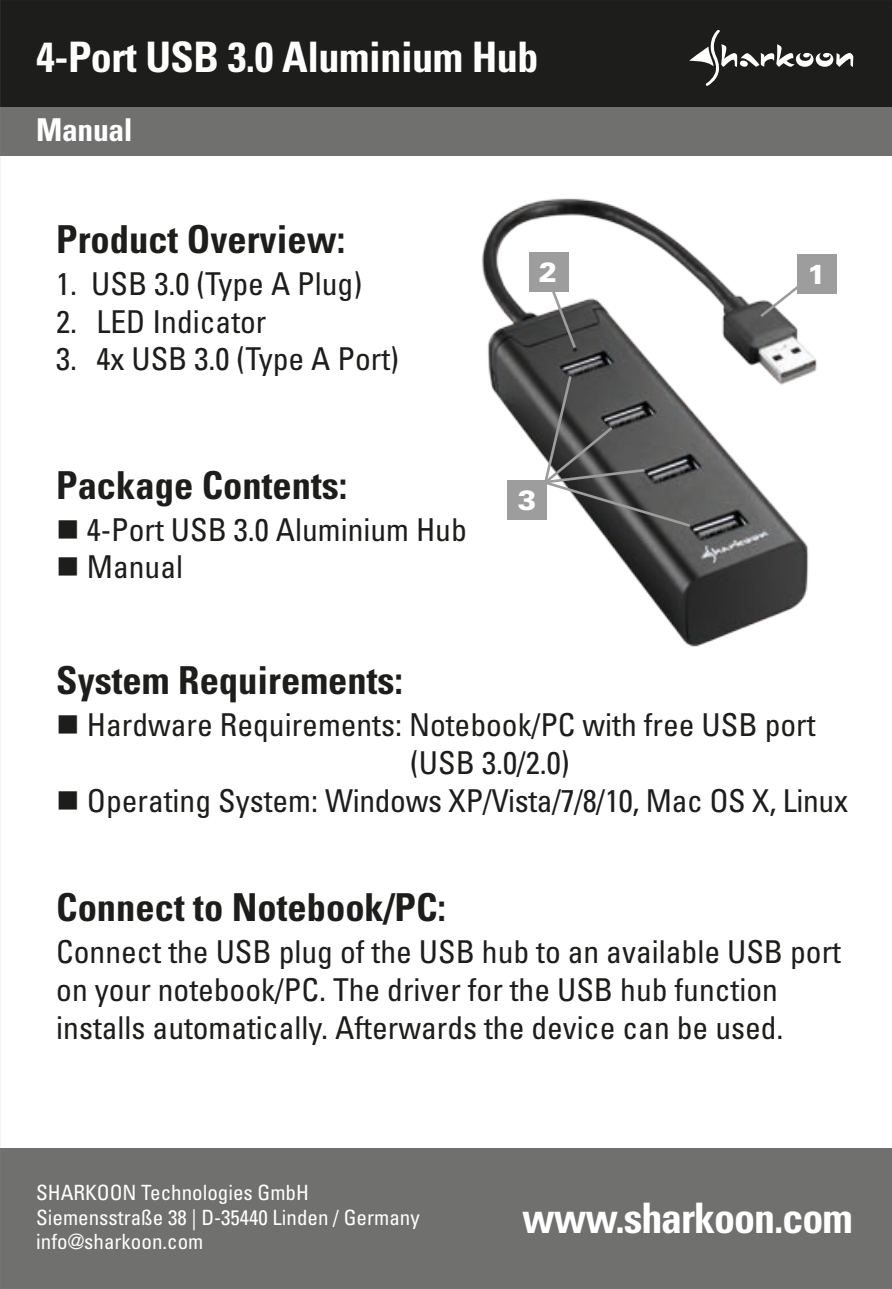
<style>
.page{position:relative;width:892px;height:1289px;background:#fff}
.page>*{position:absolute;margin:0;border:0;box-sizing:border-box;transform-origin:0 0}
.t1{font:700 condensed 42px "Univers";letter-spacing:-.01em;color:#fff}
.t2{font:700 condensed 38.5px "Univers";color:#1d1d1b}
.t3{font:condensed 31.5px/37.8px "Univers";color:#1d1d1b}
.t4{font:700 condensed 31.5px "Univers";letter-spacing:-.01em;color:#fff}
.t5{font:900 27.65px "Univers";color:#fff}
.t6{font:condensed 21px/24.5px "Univers";color:#fff}
</style>
<div class="page">
<div style="left:0;top:101px;width:891px;height:55px;background:#70706f"></div>
<div style="left:0;top:0;width:891px;height:106px;background:#1d1d1b"></div>
<svg style="left:689px;top:30px;width:163px;height:56px"></svg>
<img style="left:482px;top:198px;width:355px;height:449px">
<div style="left:796px;top:254px;width:40px;height:40px;background:#9d9d9d"></div>
<div style="left:528px;top:252px;width:40px;height:40px;background:#9d9d9d"></div>
<div style="left:507px;top:480px;width:40px;height:40px;background:#9d9d9d"></div>
<svg style="left:541px;top:373px;width:152px;height:156px;background:#666"></svg>
<svg style="left:549px;top:286px;width:29px;height:65px"></svg>
<svg style="left:757px;top:278px;width:51px;height:42px"></svg>
<div style="left:0;top:1148px;width:891px;height:140px;background:#70706f"></div>
<h1 class="t1" style="left:36px;top:31px;width:503px">4-Port USB 3.0 Aluminium Hub</h1>
<p class="t4" style="left:36px;top:111px;width:98px">Manual</p>
<p class="t2" style="left:56px;top:215px;width:290px">Product Overview:</p>
<p class="t3" style="left:56px;top:264px;width:307px">1. USB 3.0 (Type A Plug)</p>
<p class="t3" style="left:56px;top:302px;width:211px">2. LED Indicator</p>
<p class="t3" style="left:56px;top:340px;width:344px">3. 4x USB 3.0 (Type A Port)</p>
<p class="t2" style="left:56px;top:461px;width:292px">Package Contents:</p>
<p class="t3" style="left:56px;top:510px;width:412px">■ 4-Port USB 3.0 Aluminium Hub</p>
<p class="t3" style="left:56px;top:548px;width:128px">■ Manual</p>
<p class="t5" style="left:538px;top:254px;width:20px">2</p>
<p class="t5" style="left:807px;top:256px;width:20px">1</p>
<p class="t5" style="left:517px;top:482px;width:20px">3</p>
<p class="t2" style="left:56px;top:656px;width:348px">System Requirements:</p>
<p class="t3" style="left:410px;top:705px;width:406px;text-indent:-354px">■ Hardware Requirements: Notebook/PC with free USB port (USB 3.0/2.0)</p>
<p class="t3" style="left:56px;top:781px;width:793px">■ Operating System: Windows XP/Vista/7/8/10, Mac OS X, Linux</p>
<p class="t2" style="left:56px;top:883px;width:391px">Connect to Notebook/PC:</p>
<p class="t3" style="left:56px;top:932px;width:785px">Connect the USB plug of the USB hub to an available USB port on your notebook/PC. The driver for the USB hub function installs automatically. Afterwards the device can be used.</p>
<p class="t6" style="left:36px;top:1180px;width:385px">SHARKOON Technologies GmbH<br>Siemensstraße 38 | D-35440 Linden / Germany info@sharkoon.com</p>
<h1 class="t1" style="left:522px;top:1192px;width:332px">www.sharkoon.com</h1>
</div>
